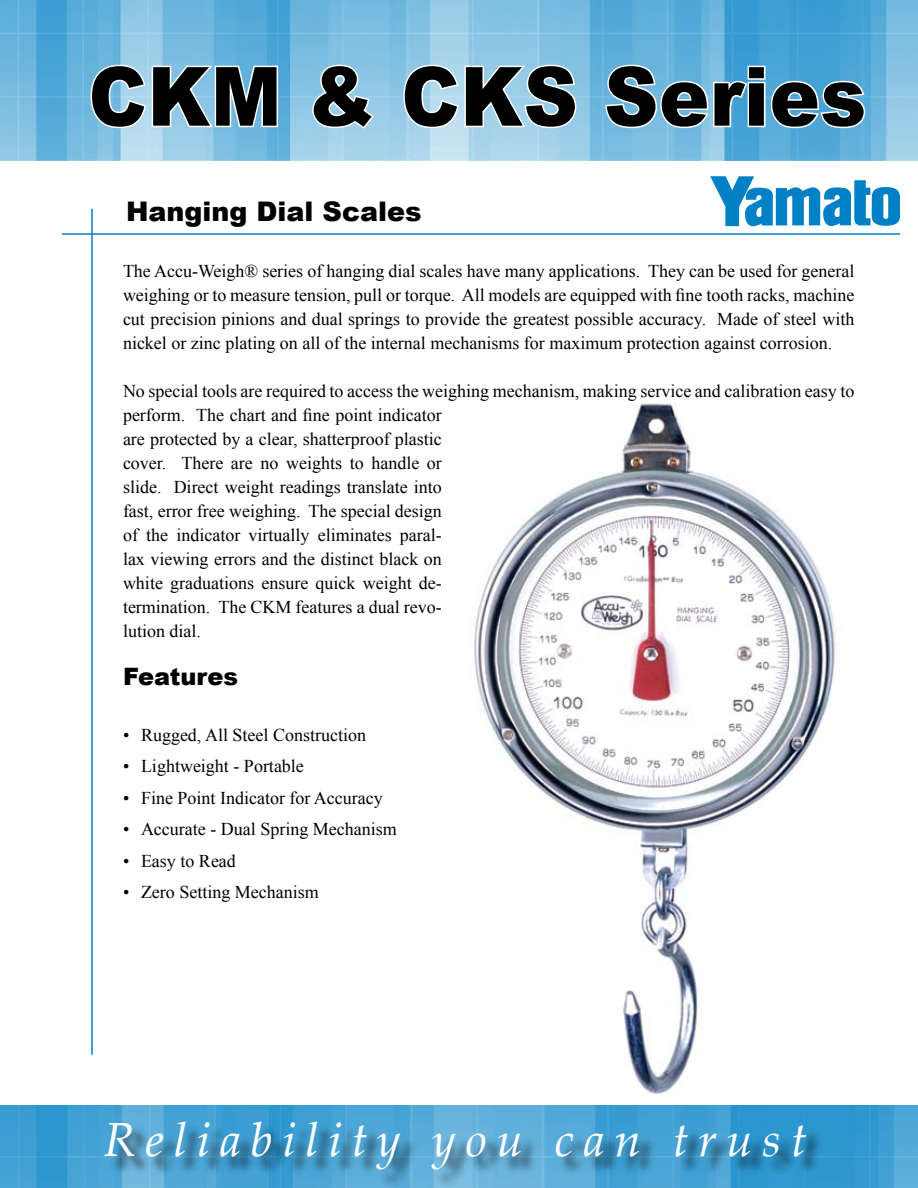
<style>
.page{position:relative;width:918px;height:1188px;background:#fff}
.page>*{position:absolute;margin:0;border:0;box-sizing:border-box;transform-origin:0 0}
.t1{font:900 81.75px "Arial";letter-spacing:.01em;color:#000;scale:.92 1}
.t2{font:italic 48px "Palatino Linotype";letter-spacing:.2em;color:#fff}
.t3{font:900 27px "Arial";color:#000}
.t4{font:900 24px "Arial";color:#000}
.t5{font:18px/24px "Times New Roman";color:#000;text-align:justify}
</style>
<div class="page">
<img style="left:0;top:0;width:918px;height:160px">
<img style="left:0;top:1106px;width:918px;height:82px">
<div style="left:108px;top:1123px;width:717px;height:65px;background:#000;opacity:.75"></div>
<hr style="left:62px;top:233px;width:838px;height:2px;background:#0080c5">
<hr style="left:91px;top:209px;width:2px;height:846px;background:#0080c5">
<svg style="left:710px;top:176px;width:190px;height:50px"></svg>
<img style="left:474px;top:403px;width:362px;height:691px">
<svg style="left:89px;top:55px;width:190px;height:75px"></svg>
<svg style="left:311px;top:63px;width:65px;height:68px"></svg>
<svg style="left:402px;top:63px;width:176px;height:67px"></svg>
<svg style="left:604px;top:63px;width:263px;height:67px"></svg>
<h1 class="t1" style="left:88px;top:37px;width:847px">CKM &amp; CKS Series</h1>
<h3 class="t3" style="left:126px;top:192px;width:297px">Hanging Dial Scales</h3>
<p class="t5" style="left:123px;top:259px;width:733px">The Accu-Weigh® series of hanging dial scales have many applications. They can be used for general weighing or to measure tension, pull or torque. All models are equipped with fine tooth racks, machine cut precision pinions and dual springs to provide the greatest possible accuracy. Made of steel with nickel or zinc plating on all of the internal mechanisms for maximum protection against corrosion.</p>
<p class="t5" style="left:123px;top:379px;width:733px;text-align:left">No special tools are required to access the weighing mechanism, making service and calibration easy to perform. The chart and fine point indicator<br>are protected by a clear, shatterproof plastic<br>cover. There are no weights to handle or<br>slide. Direct weight readings translate into<br>fast, error free weighing. The special design<br>of the indicator virtually eliminates paral-<br>lax viewing errors and the distinct black on<br>white graduations ensure quick weight de-<br>termination. The CKM features a dual revo-<br>lution dial.</p>
<h3 class="t4" style="left:123px;top:659px;width:117px">Features</h3>
<p class="t5" style="left:123px;top:719px;width:8px;line-height:31.5px">• • • • • •</p>
<p class="t5" style="left:141px;top:719px;width:257px;line-height:31.5px;text-align:left">Rugged, All Steel Construction<br>Lightweight - Portable<br>Fine Point Indicator for Accuracy<br>Accurate - Dual Spring Mechanism<br>Easy to Read<br>Zero Setting Mechanism</p>
<h2 class="t2" style="left:104px;top:1106px;width:704px">Reliability you can trust</h2>
</div>
